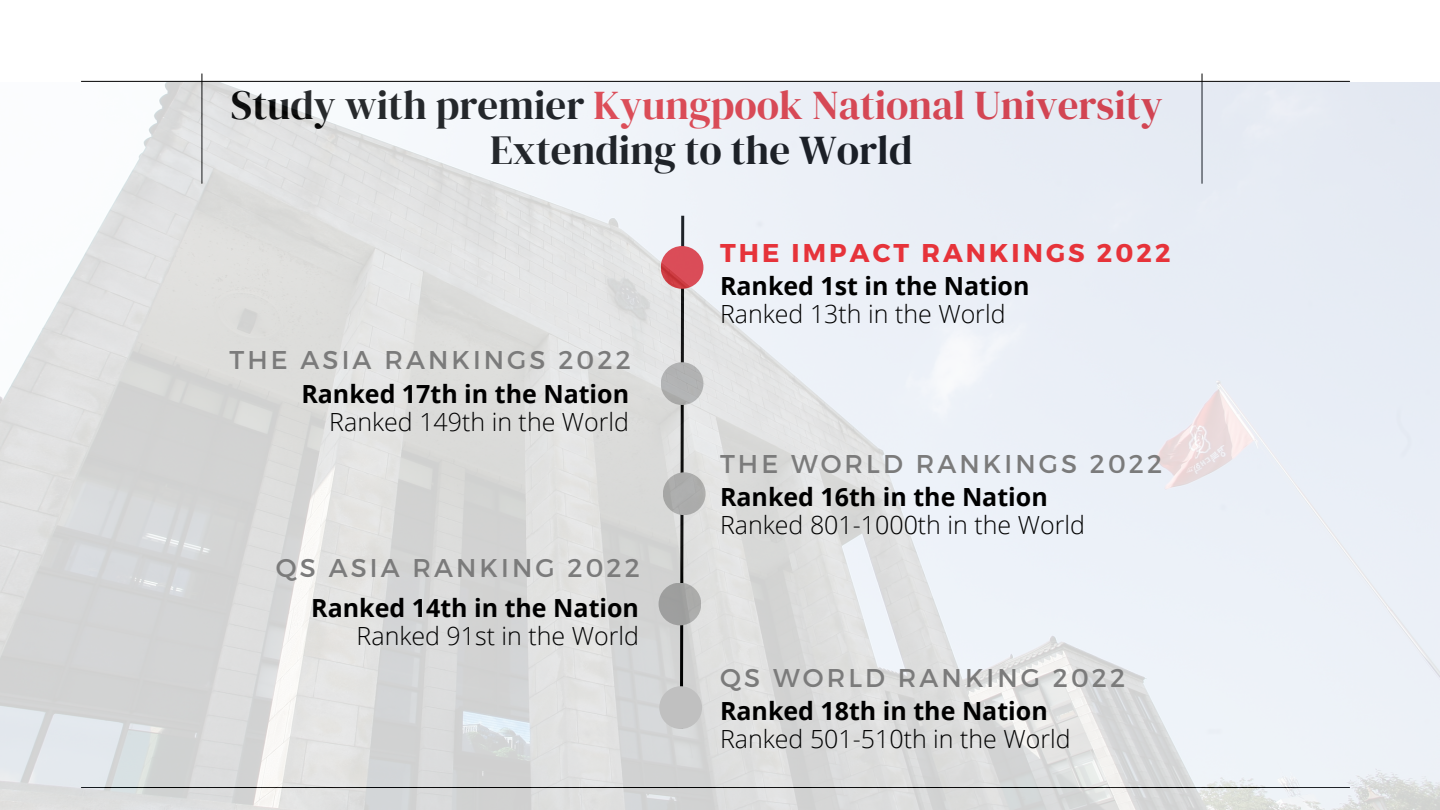
<style>
.page{position:relative;width:1440px;height:810px;background:#fff}
.page>*{position:absolute;margin:0;border:0;box-sizing:border-box;transform-origin:0 0}
.t1{font:41px/45px "DM Serif Display";color:#000;text-align:center}
.t2{font:25.7px "Montserrat";letter-spacing:.12em;color:#7b7b7b}
.t3{font:700 25.7px "Montserrat";letter-spacing:.12em;color:#e6333a}
.t4{font:300 25px "Open Sans";color:#000}
.t5{font:700 25px "Open Sans";color:#000}
.s1{color:#e6333a}
</style>
<div class="page">
<hr style="left:81px;top:81px;width:1269px;height:1px;background:#000">
<hr style="left:1202px;top:74px;width:1px;height:109px;background:#000">
<hr style="left:202px;top:74px;width:1px;height:109px;background:#000">
<img style="left:0;top:83px;width:1440px;height:727px">
<div style="left:659px;top:686px;width:43px;height:43px;background:#c0c0c0;border-radius:50%"></div>
<h1 class="t1" style="left:231px;top:82px;width:933px">Study with premier <span class="s1">Kyungpook National University<br></span>Extending to the World</h1>
<p class="t2" style="left:230px;top:344px;width:403px">THE ASIA RANKINGS 2022</p>
<p class="t5" style="left:301px;top:376px;width:329px">Ranked 17th in the Nation</p>
<p class="t4" style="left:329px;top:404px;width:301px">Ranked 149th in the World</p>
<p class="t2" style="left:276px;top:552px;width:366px">QS ASIA RANKING 2022</p>
<p class="t5" style="left:311px;top:590px;width:329px">Ranked 14th in the Nation</p>
<p class="t4" style="left:357px;top:618px;width:284px">Ranked 91st in the World</p>
<p class="t3" style="left:720px;top:236px;width:452px">THE IMPACT RANKINGS 2022</p>
<p class="t5" style="left:720px;top:268px;width:311px">Ranked 1st in the Nation</p>
<p class="t4" style="left:720px;top:296px;width:287px">Ranked 13th in the World</p>
<p class="t2" style="left:720px;top:448px;width:444px">THE WORLD RANKINGS 2022</p>
<p class="t5" style="left:720px;top:479px;width:329px">Ranked 16th in the Nation</p>
<p class="t4" style="left:720px;top:507px;width:366px">Ranked 801-1000th in the World</p>
<p class="t2" style="left:720px;top:662px;width:407px">QS WORLD RANKING 2022</p>
<p class="t5" style="left:720px;top:693px;width:329px">Ranked 18th in the Nation</p>
<p class="t4" style="left:720px;top:721px;width:352px">Ranked 501-510th in the World</p>
</div>
